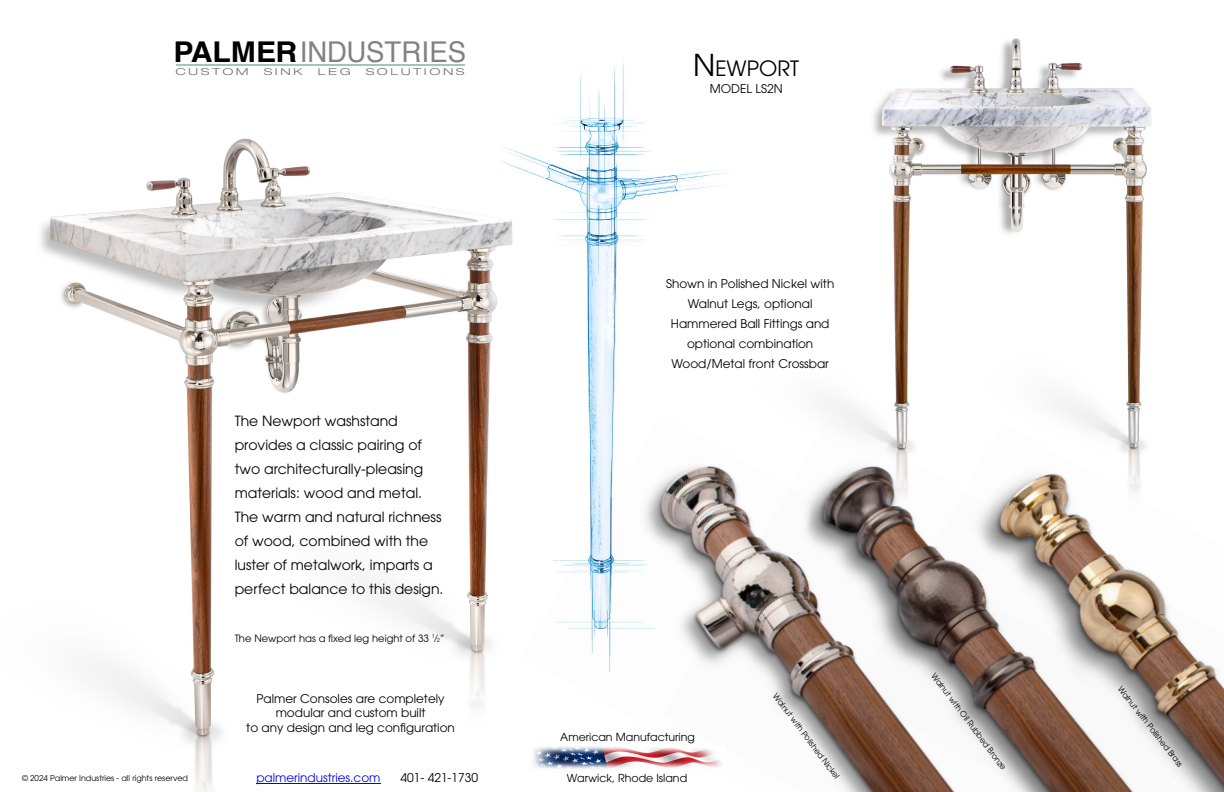
<style>
.page{position:relative;width:1224px;height:792px;background:#fff}
.page>*{position:absolute;margin:0;border:0;box-sizing:border-box;transform-origin:0 0}
.t1{font:28.6px "Helvetica";color:#828282;scale:.96 1}
.t2{font:21px "Avant Garde";color:#000}
.t3{font:14px/24px "Avant Garde";color:#000}
.t4{font:12px/20px "Avant Garde";color:#000;text-align:center}
.t5{font:12px "Avant Garde";color:#00f}
.t6{font:11px "Avant Garde";color:#000}
.t7{font:10px "Avant Garde";color:#000}
.t8{font:300 expanded 9.5px "Helvetica Neue";letter-spacing:.2em;color:#6e6e6e;scale:1.37 1}
.t9{font:8px "Avant Garde";color:#000}
.s1{font-weight:700;color:#000}
.s2{font-size:5.5px}
.s3{font-size:30px}
</style>
<div class="page">
<img style="left:878px;top:38px;width:273px;height:376px">
<img style="left:41px;top:138px;width:325px;height:654px">
<img style="left:366px;top:62px;width:512px;height:646px">
<img style="left:1204px;top:663px;width:20px;height:129px">
<img style="left:522px;top:414px;width:682px;height:378px">
<img style="left:529px;top:746px;width:197px;height:26px">
<hr style="left:176px;top:64px;width:289px;height:2px;background:#9dc5c5">
<hr style="left:256px;top:783px;width:125px;height:1px;background:#00f">
<h1 class="t1" style="left:173px;top:29px;width:306px"><span class="s1">PALMER</span>INDUSTRIES</h1>
<p class="t8" style="left:175px;top:66px;width:55px">CUSTOM</p>
<p class="t8" style="left:264px;top:66px;width:30px">SINK</p>
<p class="t8" style="left:318px;top:66px;width:25px">LEG</p>
<p class="t8" style="left:366px;top:66px;width:74px">SOLUTIONS</p>
<p class="t3" style="left:235px;top:408px;width:210px">The Newport washstand provides a classic pairing of two architecturally-pleasing materials: wood and metal.<br>The warm and natural richness of wood, combined with the luster of metalwork, imparts a perfect balance to this design.</p>
<p class="t7" style="left:235px;top:632px;width:211px">The Newport has a fixed leg height of 33 <sup>1</sup>⁄<span class="s2">2</span>”</p>
<h2 class="t2" style="left:693px;top:56px;width:108px"><span class="s3">N</span>EWPORT</h2>
<p class="t4" style="left:710px;top:79px;width:74px">MODEL LS2N</p>
<p class="t4" style="left:666px;top:274px;width:170px">Shown in Polished Nickel with<br>Walnut Legs, optional<br>Hammered Ball Fittings and optional combination<br>Wood/Metal front Crossbar</p>
<p class="t4" style="left:246px;top:691px;width:210px;line-height:14.4px">Palmer Consoles are completely modular and custom built<br>to any design and leg configuration</p>
<p class="t5" style="left:256px;top:770px;width:126px">palmerindustries.com</p>
<p class="t4" style="left:400px;top:767px;width:79px">401- 421-1730</p>
<p class="t6" style="left:560px;top:730px;width:136px">American Manufacturing</p>
<p class="t9" style="left:22px;top:773px;width:168px">© 2024 Palmer Industries - all rights reserved</p>
<p class="t6" style="left:567px;top:772px;width:122px">Warwick, Rhode Island</p>
<p class="t9" style="left:779px;top:691px;width:106px;rotate:53deg">Walnut with Polished Nickel</p>
<p class="t9" style="left:937px;top:671px;width:120px;rotate:53deg">Walnut with Oil Rubbed Bronze</p>
<p class="t9" style="left:1123px;top:684px;width:101px;rotate:52deg">Walnut with Polished Brass</p>
</div>
